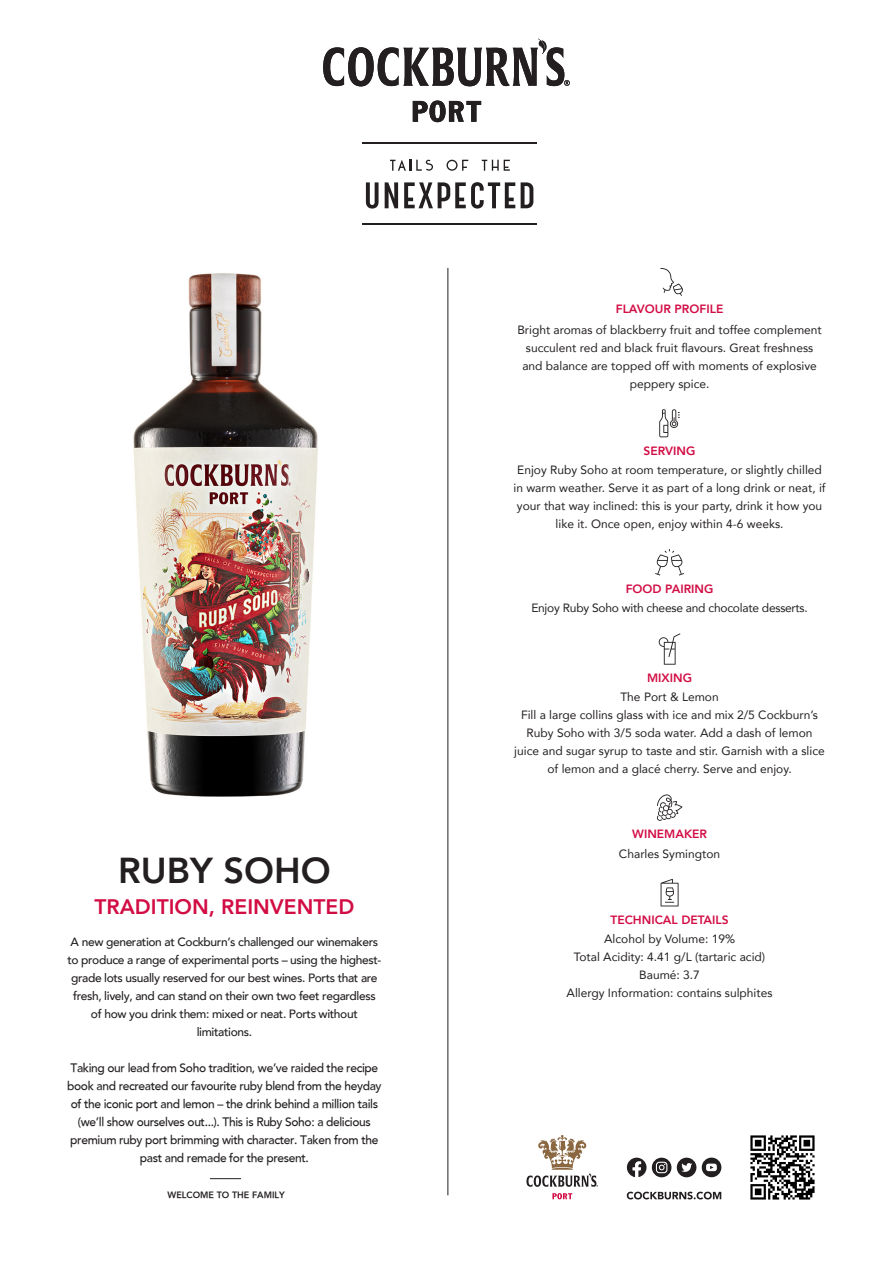
<style>
.page{position:relative;width:893px;height:1263px;background:#fff}
.page>*{position:absolute;margin:0;border:0;box-sizing:border-box;transform-origin:0 0}
.t1{font:800 36px "Avenir";color:#231f20}
.t2{font:800 21px "Avenir";color:#d20d44}
.t3{font:12px/18px "Avenir";color:#231f20;text-align:center}
.t4{font:500 12px/18px "Avenir";letter-spacing:-.03em;color:#231f20;text-align:center}
.t5{font:500 12px/18px "Avenir";letter-spacing:-.03em;color:#231f20;text-align:center}
.t6{font:800 12px "Avenir";color:#d20d44}
.t7{font:12px "Avenir";letter-spacing:-.02em;color:#231f20}
.t8{font:800 9px "Avenir";color:#231f20}
</style>
<div class="page">
<hr style="left:447px;top:268px;width:1px;height:927px;background:#231f20">
<svg style="left:323px;top:39px;width:247px;height:47px"></svg>
<svg style="left:413px;top:101px;width:68px;height:21px"></svg>
<hr style="left:362px;top:143px;width:175px;height:1px;background:#231f20">
<hr style="left:362px;top:223px;width:175px;height:2px;background:#231f20">
<svg style="left:446px;top:160px;width:22px;height:11px"></svg>
<svg style="left:482px;top:160px;width:28px;height:11px"></svg>
<svg style="left:390px;top:160px;width:43px;height:11px"></svg>
<svg style="left:366px;top:182px;width:13px;height:27px"></svg>
<svg style="left:385px;top:182px;width:13px;height:26px"></svg>
<svg style="left:404px;top:182px;width:111px;height:27px"></svg>
<svg style="left:521px;top:182px;width:12px;height:26px"></svg>
<hr style="left:210px;top:1178px;width:31px;height:1px;background:#231f20">
<svg style="left:552px;top:1193px;width:20px;height:6px"></svg>
<svg style="left:526px;top:1135px;width:72px;height:52px"></svg>
<svg style="left:627px;top:1192px;width:94px;height:7px"></svg>
<div style="left:702px;top:1157px;width:19px;height:20px;background:#231f20;border-radius:50%"></div>
<svg style="left:706px;top:1163px;width:11px;height:8px"></svg>
<div style="left:677px;top:1158px;width:19px;height:19px;background:#231f20;border-radius:50%"></div>
<svg style="left:681px;top:1163px;width:11px;height:9px"></svg>
<svg style="left:652px;top:1158px;width:19px;height:19px"></svg>
<svg style="left:656px;top:1162px;width:11px;height:11px"></svg>
<svg style="left:627px;top:1158px;width:19px;height:19px"></svg>
<img style="left:750px;top:1135px;width:65px;height:65px">
<img style="left:133px;top:273px;width:185px;height:524px">
<svg style="left:660px;top:268px;width:23px;height:28px"></svg>
<svg style="left:655px;top:549px;width:29px;height:26px"></svg>
<svg style="left:661px;top:879px;width:17px;height:27px"></svg>
<svg style="left:657px;top:794px;width:25px;height:27px"></svg>
<svg style="left:659px;top:409px;width:21px;height:28px"></svg>
<svg style="left:659px;top:633px;width:21px;height:32px"></svg>
<p class="t1" style="left:118px;top:842px;width:214px">RUBY SOHO</p>
<p class="t2" style="left:94px;top:891px;width:261px">TRADITION, REINVENTED</p>
<p class="t5" style="left:67px;top:932px;width:315px">A new generation at Cockburn’s challenged our winemakers to produce a range of experimental ports – using the highest&shy;grade lots usually reserved for our best wines. Ports that are fresh, lively, and can stand on their own two feet regardless of how you drink them: mixed or neat. Ports without limitations.</p>
<p class="t4" style="left:67px;top:1059px;width:316px">Taking our lead from Soho tradition, we’ve raided the recipe book and recreated our favourite ruby blend from the heyday of the iconic port and lemon – the drink behind a million tails (we’ll show ourselves out...). This is Ruby Soho: a delicious premium ruby port brimming with character. Taken from the past and remade for the present.</p>
<p class="t8" style="left:168px;top:1189px;width:119px">WELCOME TO THE FAMILY</p>
<p class="t6" style="left:616px;top:300px;width:109px">FLAVOUR PROFILE</p>
<p class="t3" style="left:517px;top:320px;width:306px">Bright aromas of blackberry fruit and toffee complement succulent red and black fruit flavours. Great freshness and balance are topped off with moments of explosive peppery spice.</p>
<p class="t6" style="left:643px;top:441px;width:54px">SERVING</p>
<p class="t3" style="left:513px;top:460px;width:314px">Enjoy Ruby Soho at room temperature, or slightly chilled in warm weather. Serve it as part of a long drink or neat, if your that way inclined: this is your party, drink it how you like it. Once open, enjoy within 4-6 weeks.</p>
<p class="t6" style="left:626px;top:579px;width:89px">FOOD PAIRING</p>
<p class="t7" style="left:531px;top:598px;width:278px">Enjoy Ruby Soho with cheese and chocolate desserts.</p>
<p class="t6" style="left:647px;top:668px;width:46px">MIXING</p>
<p class="t3" style="left:620px;top:688px;width:100px">The Port &amp; Lemon</p>
<p class="t3" style="left:514px;top:706px;width:312px">Fill a large collins glass with ice and mix 2/5 Cockburn’s Ruby Soho with 3/5 soda water. Add a dash of lemon juice and sugar syrup to taste and stir. Garnish with a slice of lemon and a glacé cherry. Serve and enjoy.</p>
<p class="t6" style="left:632px;top:825px;width:76px">WINEMAKER</p>
<p class="t3" style="left:619px;top:844px;width:103px">Charles Symington</p>
<p class="t6" style="left:610px;top:910px;width:120px">TECHNICAL DETAILS</p>
<p class="t3" style="left:604px;top:929px;width:132px">Alcohol by Volume: 19%</p>
<p class="t3" style="left:574px;top:947px;width:193px">Total Acidity: 4.41 g/L (tartaric acid)</p>
<p class="t3" style="left:639px;top:965px;width:62px">Baumé: 3.7</p>
<p class="t3" style="left:567px;top:983px;width:207px">Allergy Information: contains sulphites</p>
</div>
